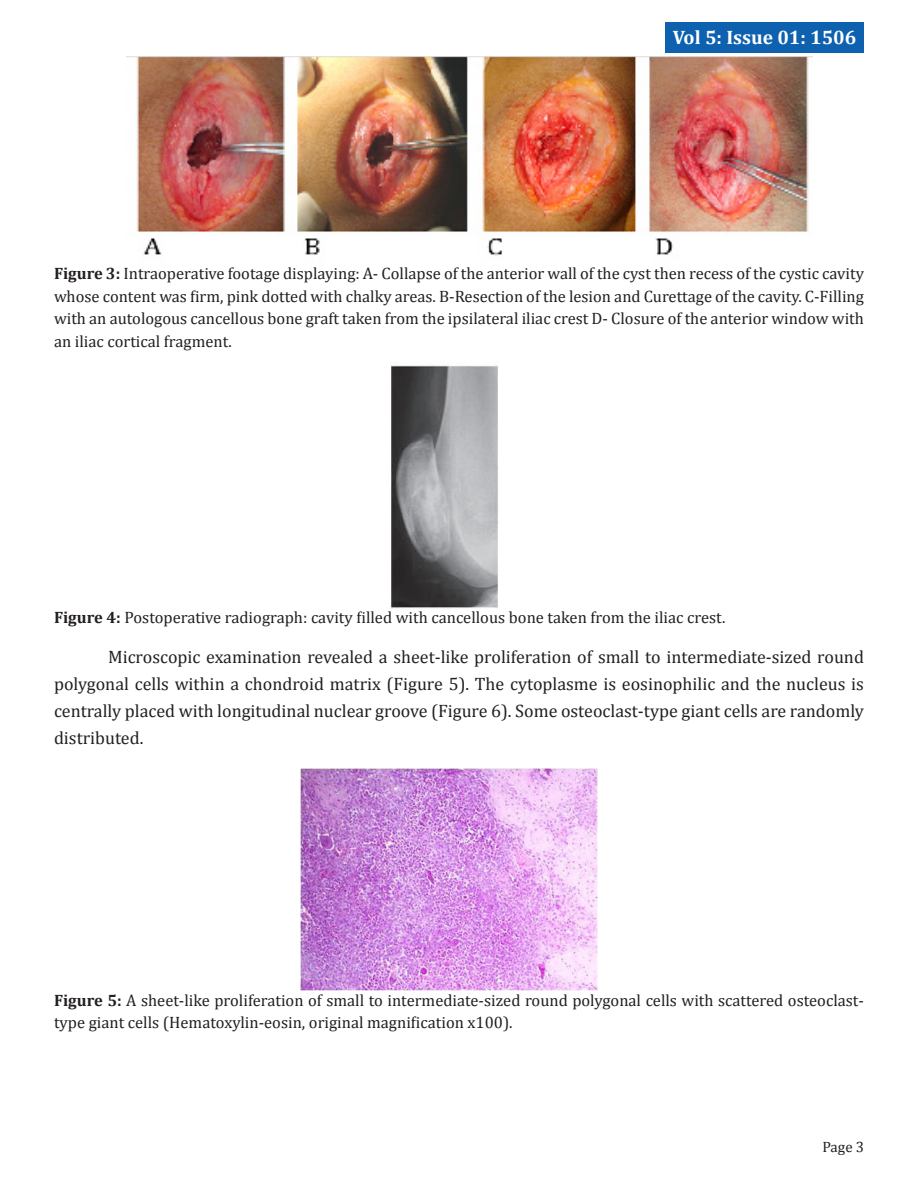
<style>
.page{position:relative;width:918px;height:1188px;background:#fff}
.page>*{position:absolute;margin:0;border:0;box-sizing:border-box;transform-origin:0 0}
.t1{font:700 19.5px "Cambria";color:#fff}
.t2{font:18px/27px "Cambria";color:#231f20;text-align:justify}
.t3{font:16.5px/22.5px "Cambria";color:#231f20;text-align:justify}
.t4{font:15px "Cambria";color:#231f20}
.s1{font-weight:700}
</style>
<div class="page">
<div style="left:666px;top:22px;width:198px;height:30px;background:#0d61af"></div>
<img style="left:126px;top:56px;width:687px;height:200px">
<img style="left:391px;top:365px;width:107px;height:244px">
<img style="left:300px;top:768px;width:297px;height:223px">
<p class="t1" style="left:673px;top:23px;width:185px">Vol 5: Issue 01: 1506</p>
<p class="t3" style="left:54px;top:263px;width:812px"><span class="s1">Figure 3:</span> Intraoperative footage displaying: A- Collapse of the anterior wall of the cyst then recess of the cystic cavity whose content was firm, pink dotted with chalky areas. B-Resection of the lesion and Curettage of the cavity. C-Filling with an autologous cancellous bone graft taken from the ipsilateral iliac crest D- Closure of the anterior window with an iliac cortical fragment.</p>
<p class="t3" style="left:54px;top:606px;width:673px"><span class="s1">Figure 4:</span> Postoperative radiograph: cavity filled with cancellous bone taken from the iliac crest.</p>
<p class="t2" style="left:54px;top:643px;width:811px;text-indent:54px">Microscopic examination revealed a sheet-like proliferation of small to intermediate-sized round polygonal cells within a chondroid matrix (Figure 5). The cytoplasme is eosinophilic and the nucleus is centrally placed with longitudinal nuclear groove (Figure 6). Some osteoclast-type giant cells are randomly distributed.</p>
<p class="t3" style="left:54px;top:989px;width:812px"><span class="s1">Figure 5:</span> A sheet-like proliferation of small to intermediate-sized round polygonal cells with scattered osteoclast&shy;type giant cells (Hematoxylin-eosin, original magnification x100).</p>
<p class="t4" style="left:822px;top:1138px;width:43px">Page 3</p>
</div>
